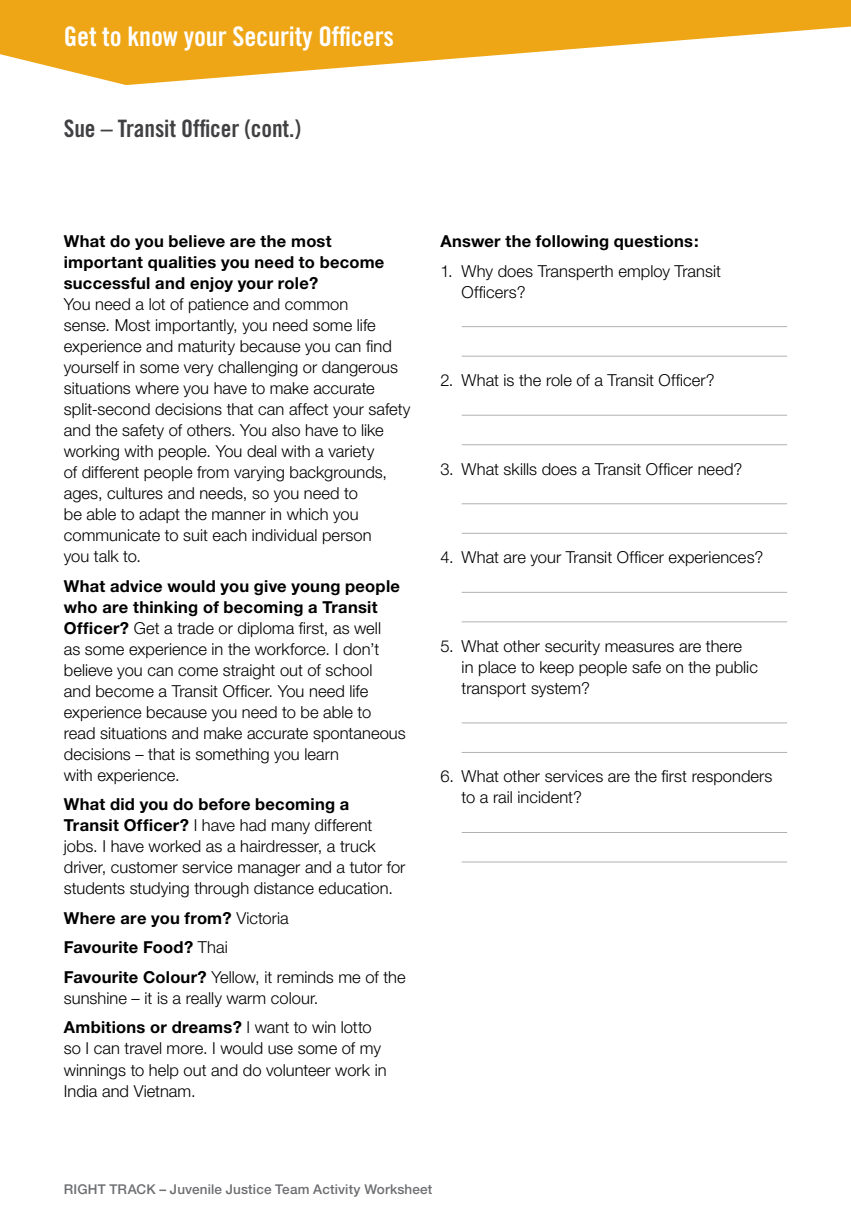
<style>
.page{position:relative;width:851px;height:1221px;background:#fff}
.page>*{position:absolute;margin:0;border:0;box-sizing:border-box;transform-origin:0 0}
.t1{font:27px "Trade Gothic Bold Cond Twenty";letter-spacing:-.005em;color:#fff}
.t2{font:24px "Trade Gothic Bold Cond Twenty";letter-spacing:-.005em;color:#414042}
.t3{font:300 16.5px/21px "Helvetica Neue";color:#000}
.t4{font:700 16.5px/29.5px "Helvetica Neue";letter-spacing:.015em;color:#000}
.t5{font:500 13.5px "Helvetica Neue";letter-spacing:.01em;color:#6d6e71}
.s1{font-weight:700}
.s2{font-weight:300}
</style>
<div class="page">
<svg style="left:0;top:0;width:850px;height:85px;fill:#eea616"></svg>
<hr style="left:461px;top:326px;width:326px;height:1px;background:#afb1b4">
<hr style="left:461px;top:356px;width:326px;height:1px;background:#afb1b4">
<hr style="left:461px;top:415px;width:326px;height:1px;background:#afb1b4">
<hr style="left:461px;top:444px;width:326px;height:1px;background:#afb1b4">
<hr style="left:461px;top:503px;width:326px;height:1px;background:#afb1b4">
<hr style="left:461px;top:533px;width:326px;height:1px;background:#afb1b4">
<hr style="left:461px;top:592px;width:326px;height:1px;background:#afb1b4">
<hr style="left:461px;top:621px;width:326px;height:1px;background:#afb1b4">
<hr style="left:461px;top:722px;width:326px;height:1px;background:#afb1b4">
<hr style="left:461px;top:752px;width:326px;height:1px;background:#afb1b4">
<hr style="left:461px;top:832px;width:326px;height:1px;background:#afb1b4">
<hr style="left:461px;top:861px;width:326px;height:1px;background:#afb1b4">
<p class="t1" style="left:64px;top:20px;width:331px">Get to know your Security Officers</p>
<p class="t2" style="left:64px;top:114px;width:239px">Sue – Transit Officer (cont.)</p>
<p class="t3" style="left:64px;top:230px;width:348px"><span class="s1">What do you believe are the most important qualities you need to become successful and enjoy your role?<br></span>You need a lot of patience and common<br>sense. Most importantly, you need some life experience and maturity because you can find yourself in some very challenging or dangerous situations where you have to make accurate split-second decisions that can affect your safety and the safety of others. You also have to like working with people. You deal with a variety<br>of different people from varying backgrounds, ages, cultures and needs, so you need to<br>be able to adapt the manner in which you communicate to suit each individual person<br>you talk to.</p>
<p class="t3" style="left:64px;top:575px;width:343px"><span class="s1">What advice would you give young people who are thinking of becoming a Transit Officer?</span> Get a trade or diploma first, as well<br>as some experience in the workforce. I don’t believe you can come straight out of school<br>and become a Transit Officer. You need life experience because you need to be able to read situations and make accurate spontaneous decisions – that is something you learn<br>with experience.</p>
<p class="t3" style="left:64px;top:793px;width:343px"><span class="s1">What did you do before becoming a Transit Officer?</span> I have had many different jobs. I have worked as a hairdresser, a truck driver, customer service manager and a tutor for students studying through distance education.</p>
<p class="t4" style="left:64px;top:902px;width:343px">Where are you from? <span class="s2">Victoria<br></span>Favourite Food? <span class="s2">Thai<br></span>Favourite Colour? <span class="s2">Yellow, it reminds me of the</span></p>
<p class="t3" style="left:64px;top:982px;width:309px;line-height:29.5px">sunshine – it is a really warm colour.<br><span class="s1">Ambitions or dreams?</span> I want to win lotto</p>
<p class="t3" style="left:64px;top:1037px;width:324px">so I can travel more. I would use some of my winnings to help out and do volunteer work in<br>India and Vietnam.</p>
<p class="t4" style="left:440px;top:226px;width:260px">Answer the following questions:</p>
<p class="t3" style="left:461px;top:260px;width:261px;text-indent:-21px">1. Why does Transperth employ Transit<br>Officers?</p>
<p class="t3" style="left:440px;top:369px;width:276px">2. What is the role of a Transit Officer?</p>
<p class="t3" style="left:440px;top:458px;width:303px">3. What skills does a Transit Officer need?</p>
<p class="t3" style="left:440px;top:546px;width:324px">4. What are your Transit Officer experiences?</p>
<p class="t3" style="left:461px;top:635px;width:298px;text-indent:-21px">5. What other security measures are there in place to keep people safe on the public transport system?</p>
<p class="t3" style="left:461px;top:765px;width:312px;text-indent:-21px">6. What other services are the first responders to a rail incident?</p>
<p class="t5" style="left:64px;top:1181px;width:370px">RIGHT TRACK – Juvenile Justice Team Activity Worksheet</p>
</div>
